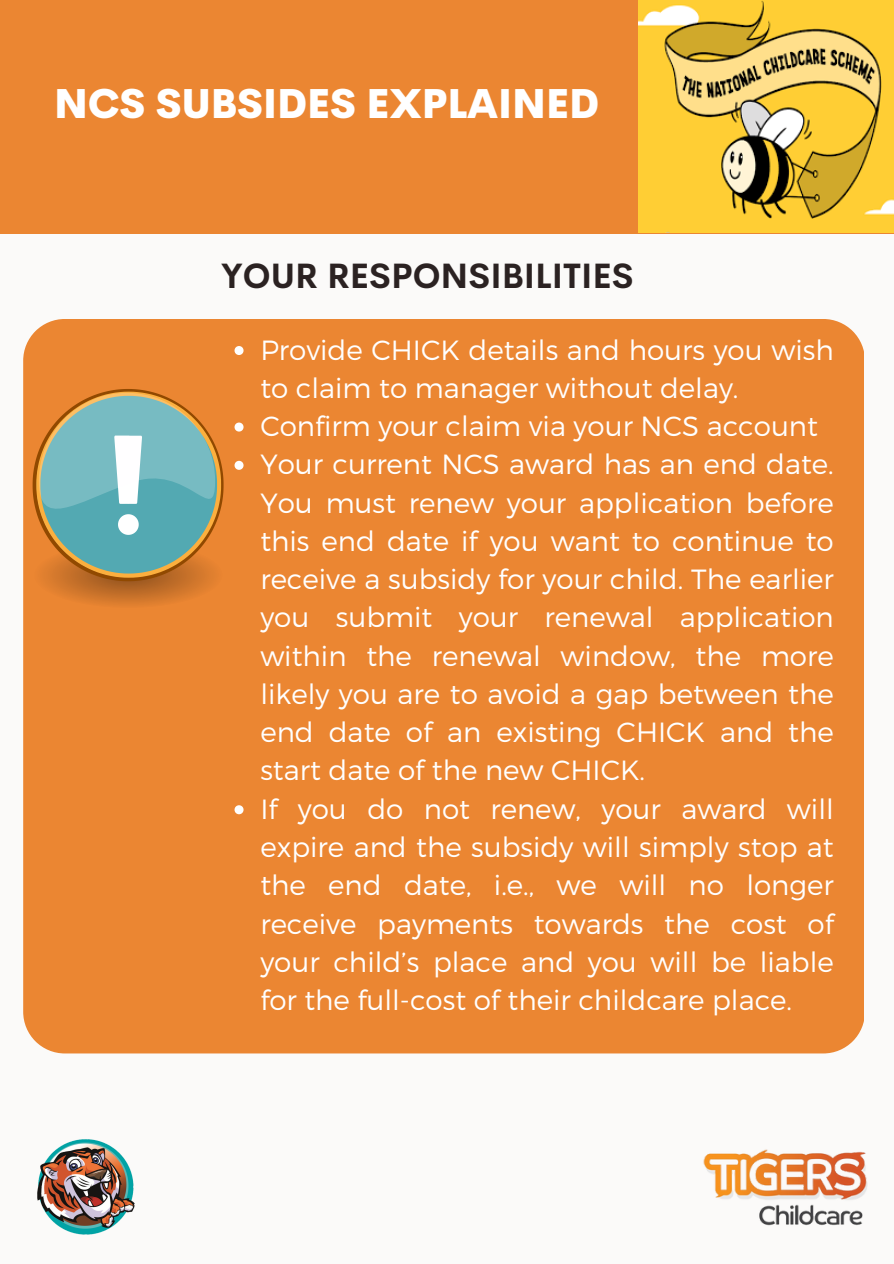
<style>
.page{position:relative;width:894px;height:1264px;background:#fff}
.page>*{position:absolute;margin:0;border:0;box-sizing:border-box;transform-origin:0 0}
.t1{font:800 40.35px "Cerebri Sans";color:#fff}
.t2{font:700 34.5px "Cerebri Sans";color:#2b2222}
.t3{font:300 27.75px/38.2px "Montserrat";color:#fff;text-align:justify}
</style>
<div class="page">
<div style="left:0;top:0;width:893px;height:1263px;background:#fbfaf9"></div>
<div style="left:0;top:1px;width:893px;height:233px;background:#eb8632"></div>
<img style="left:638px;top:0;width:255px;height:233px">
<img style="left:37px;top:1139px;width:98px;height:96px">
<img style="left:703px;top:1149px;width:165px;height:77px">
<div style="left:23px;top:319px;width:840px;height:734px;background:#eb8632"></div>
<svg style="left:31px;top:386px;width:194px;height:222px"></svg>
<svg style="left:234px;top:346px;width:9px;height:9px"></svg>
<svg style="left:234px;top:422px;width:9px;height:9px"></svg>
<svg style="left:234px;top:461px;width:9px;height:9px"></svg>
<svg style="left:234px;top:805px;width:9px;height:9px"></svg>
<h2 class="t1" style="left:54px;top:78px;width:546px">NCS SUBSIDES EXPLAINED</h2>
<p class="t2" style="left:221px;top:253px;width:414px">YOUR RESPONSIBILITIES</p>
<p class="t3" style="left:260px;top:329px;width:574px">Provide CHICK details and hours you wish to claim to manager without delay.</p>
<p class="t3" style="left:260px;top:405px;width:559px">Confirm your claim via your NCS account</p>
<p class="t3" style="left:260px;top:444px;width:574px">Your current NCS award has an end date.<br>You must renew your application before this end date if you want to continue to receive a subsidy for your child. The earlier you submit your renewal application within the renewal window, the more likely you are to avoid a gap between the end date of an existing CHICK and the start date of the new CHICK.</p>
<p class="t3" style="left:260px;top:788px;width:574px">If you do not renew, your award will expire and the subsidy will simply stop at the end date, i.e., we will no longer receive payments towards the cost of your child’s place and you will be liable for the full-cost of their childcare place.</p>
</div>
